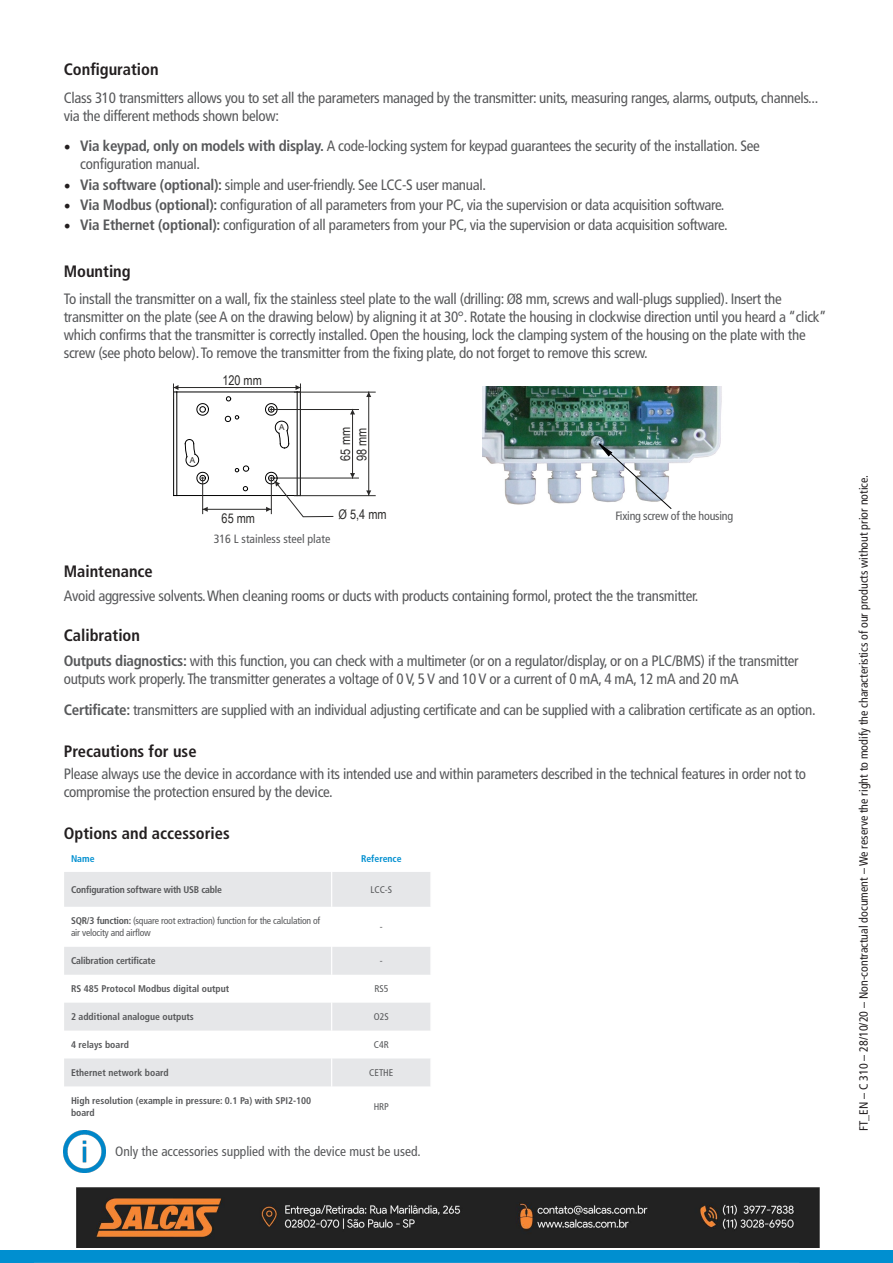
<style>
.page{position:relative;width:893px;height:1263px;background:#fff}
.page>*{position:absolute;margin:0;border:0;box-sizing:border-box;transform-origin:0 0}
.t1{font:700 condensed 16.5px "Frutiger LT Std";color:#231f20}
.t2{font:condensed 15px/18px "Frutiger LT Std";letter-spacing:-.02em;color:#57585a}
.t3{font:condensed 13.5px "Frutiger LT Std";color:#57585a}
.t4{font:13.35px/16.5px "Arial Narrow";color:#2b2a29}
.t5{font:condensed 12px "Frutiger LT Std";color:#231f20}
.t6{font:condensed 12px "Frutiger LT Std";letter-spacing:-.01em;color:#57585a}
.t7{font:700 condensed 9.75px/12.1px "Frutiger LT Std";color:#57585a}
.t8{font:condensed 9.75px/12.1px "Frutiger LT Std";letter-spacing:-.02em;color:#57585a}
.t9{font:700 condensed 9.75px "Frutiger LT Std";letter-spacing:-.02em;color:#57585a}
.t10{font:700 condensed 9.75px "Frutiger LT Std";color:#008fd0}
.t11{font:8.1px "Arial";color:#2b2a29}
.s1{font-family:"Minion Pro";font-stretch:normal;font-size:18px;color:#231f20}
.s2{font-weight:700}
</style>
<div class="page">
<hr style="left:177px;top:392px;width:1px;height:103px;background:#000">
<hr style="left:173px;top:392px;width:1px;height:103px;background:#000">
<svg style="left:243px;top:486px;width:5px;height:5px"></svg>
<svg style="left:225px;top:415px;width:14px;height:7px"></svg>
<hr style="left:177px;top:392px;width:120px;height:1px;background:#000">
<hr style="left:297px;top:392px;width:1px;height:103px;background:#000">
<hr style="left:177px;top:495px;width:120px;height:1px;background:#000">
<svg style="left:226px;top:396px;width:5px;height:6px"></svg>
<svg style="left:235px;top:465px;width:14px;height:7px"></svg>
<hr style="left:300px;top:392px;width:1px;height:103px;background:#000">
<svg style="left:196px;top:403px;width:13px;height:13px"></svg>
<hr style="left:173px;top:387px;width:128px;height:1px;background:#2b2a29">
<svg style="left:173px;top:384px;width:5px;height:14px"></svg>
<svg style="left:296px;top:384px;width:5px;height:14px"></svg>
<hr style="left:294px;top:392px;width:81px;height:1px;background:#2b2a29">
<hr style="left:294px;top:495px;width:81px;height:1px;background:#2b2a29">
<hr style="left:352px;top:409px;width:1px;height:69px;background:#2b2a29">
<svg style="left:350px;top:473px;width:5px;height:5px"></svg>
<svg style="left:350px;top:410px;width:5px;height:4px"></svg>
<hr style="left:202px;top:477px;width:1px;height:37px;background:#2b2a29">
<svg style="left:185px;top:439px;width:24px;height:45px"></svg>
<hr style="left:270px;top:478px;width:88px;height:1px;background:#2b2a29">
<hr style="left:203px;top:509px;width:68px;height:1px;background:#2b2a29">
<svg style="left:203px;top:507px;width:5px;height:5px"></svg>
<svg style="left:265px;top:472px;width:69px;height:45px"></svg>
<hr style="left:270px;top:409px;width:88px;height:1px;background:#2b2a29">
<svg style="left:265px;top:403px;width:24px;height:46px"></svg>
<hr style="left:368px;top:392px;width:1px;height:103px;background:#2b2a29">
<svg style="left:366px;top:490px;width:5px;height:5px"></svg>
<svg style="left:366px;top:392px;width:5px;height:5px"></svg>
<svg style="left:64px;top:872px;width:366px;height:214px;fill:#e6e7e9"></svg>
<hr style="left:331px;top:872px;width:1px;height:35px;background:#fff">
<hr style="left:331px;top:907px;width:1px;height:40px;background:#fff">
<svg style="left:331px;top:947px;width:1px;height:139px"></svg>
<img style="left:64px;top:1131px;width:42px;height:42px">
<div style="left:0;top:1251px;width:893px;height:12px;background:#008fd0"></div>
<hr style="left:34px;top:1262px;width:765px;height:1px;background:#d1d2d4">
<img style="left:483px;top:387px;width:239px;height:118px">
<svg style="left:598px;top:443px;width:74px;height:66px"></svg>
<img style="left:77px;top:1187px;width:742px;height:60px">
<p class="t1" style="left:64px;top:60px;width:96px">Configuration</p>
<p class="t2" style="left:64px;top:89px;width:756px">Class 310 transmitters allows you to set all the parameters managed by the transmitter: units, measuring ranges, alarms, outputs, channels... via the different methods shown below:</p>
<p class="t2" style="left:80px;top:137px;width:681px;text-indent:-16px"><span class="s1">•</span> <span class="s2">Via keypad, only on models with display.</span> A code-locking system for keypad guarantees the security of the installation. See configuration manual.</p>
<p class="t2" style="left:64px;top:175px;width:424px"><span class="s1">•</span> <span class="s2">Via software (optional):</span> simple and user-friendly. See LCC-S user manual.</p>
<p class="t2" style="left:64px;top:196px;width:662px"><span class="s1">•</span> <span class="s2">Via Modbus (optional):</span> configuration of all parameters from your PC, via the supervision or data acquisition software.</p>
<p class="t2" style="left:64px;top:216px;width:665px"><span class="s1">•</span> <span class="s2">Via Ethernet (optional):</span> configuration of all parameters from your PC, via the supervision or data acquisition software.</p>
<p class="t1" style="left:64px;top:262px;width:68px">Mounting</p>
<p class="t2" style="left:64px;top:289px;width:764px">To install the transmitter on a wall, fix the stainless steel plate to the wall (drilling: Ø8 mm, screws and wall-plugs supplied). Insert the transmitter on the plate (see A on the drawing below) by aligning it at 30°. Rotate the housing in clockwise direction until you heard a “click” which confirms that the transmitter is correctly installed. Open the housing, lock the clamping system of the housing on the plate with the screw (see photo below). To remove the transmitter from the fixing plate, do not forget to remove this screw.</p>
<p class="t11" style="left:190px;top:454px;width:7px">A</p>
<p class="t4" style="left:222px;top:371px;width:41px">120 mm</p>
<p class="t11" style="left:279px;top:421px;width:7px">A</p>
<p class="t4" style="left:337px;top:461px;width:35px;rotate:-90deg">65 mm<br>98 mm</p>
<p class="t4" style="left:222px;top:509px;width:35px">65 mm</p>
<p class="t4" style="left:339px;top:505px;width:50px">Ø 5,4 mm</p>
<p class="t6" style="left:214px;top:532px;width:118px">316 L stainless steel plate</p>
<p class="t6" style="left:615px;top:509px;width:119px">Fixing screw of the housing</p>
<p class="t1" style="left:64px;top:561px;width:91px">Maintenance</p>
<p class="t2" style="left:64px;top:587px;width:636px">Avoid aggressive solvents. When cleaning rooms or ducts with products containing formol, protect the the transmitter.</p>
<p class="t1" style="left:64px;top:625px;width:78px">Calibration</p>
<p class="t2" style="left:64px;top:652px;width:736px"><span class="s2">Outputs diagnostics:</span> with this function, you can check with a multimeter (or on a regulator/display, or on a PLC/BMS) if the transmitter outputs work properly. The transmitter generates a voltage of 0 V, 5 V and 10 V or a current of 0 mA, 4 mA, 12 mA and 20 mA</p>
<p class="t2" style="left:64px;top:701px;width:753px"><span class="s2">Certificate:</span> transmitters are supplied with an individual adjusting certificate and can be supplied with a calibration certificate as an option.</p>
<p class="t1" style="left:64px;top:741px;width:134px">Precautions for use</p>
<p class="t2" style="left:64px;top:765px;width:744px">Please always use the device in accordance with its intended use and within parameters described in the technical features in order not to compromise the protection ensured by the device.</p>
<p class="t1" style="left:64px;top:824px;width:167px">Options and accessories</p>
<p class="t10" style="left:71px;top:852px;width:25px">Name</p>
<p class="t10" style="left:361px;top:852px;width:42px">Reference</p>
<p class="t9" style="left:71px;top:884px;width:153px">Configuration software with USB cable</p>
<p class="t8" style="left:371px;top:883px;width:23px">LCC-S</p>
<p class="t8" style="left:71px;top:915px;width:251px"><span class="s2">SQR/3 function:</span> (square root extraction) function for the calculation of air velocity and airflow</p>
<p class="t8" style="left:380px;top:921px;width:4px">-</p>
<p class="t9" style="left:71px;top:955px;width:86px">Calibration certificate</p>
<p class="t8" style="left:380px;top:955px;width:4px">-</p>
<p class="t7" style="left:71px;top:983px;width:160px">RS 485 Protocol Modbus digital output</p>
<p class="t8" style="left:374px;top:983px;width:16px">RS5</p>
<p class="t7" style="left:71px;top:1011px;width:124px">2 additional analogue outputs</p>
<p class="t8" style="left:374px;top:1011px;width:16px">O2S</p>
<p class="t7" style="left:71px;top:1039px;width:59px">4 relays board</p>
<p class="t8" style="left:374px;top:1039px;width:16px">C4R</p>
<p class="t7" style="left:71px;top:1067px;width:99px">Ethernet network board</p>
<p class="t8" style="left:369px;top:1067px;width:26px">CETHE</p>
<p class="t7" style="left:71px;top:1094px;width:242px">High resolution (example in pressure: 0.1 Pa) with SPI2-100 board</p>
<p class="t8" style="left:374px;top:1101px;width:17px">HRP</p>
<p class="t3" style="left:115px;top:1144px;width:307px">Only the accessories supplied with the device must be used.</p>
<p class="t5" style="left:857px;top:1131px;width:657px;rotate:-90deg">FT_EN – C 310 – 28/10/20 – Non-contractual document – We reserve the right to modify the characteristics of our products without prior notice.</p>
</div>
